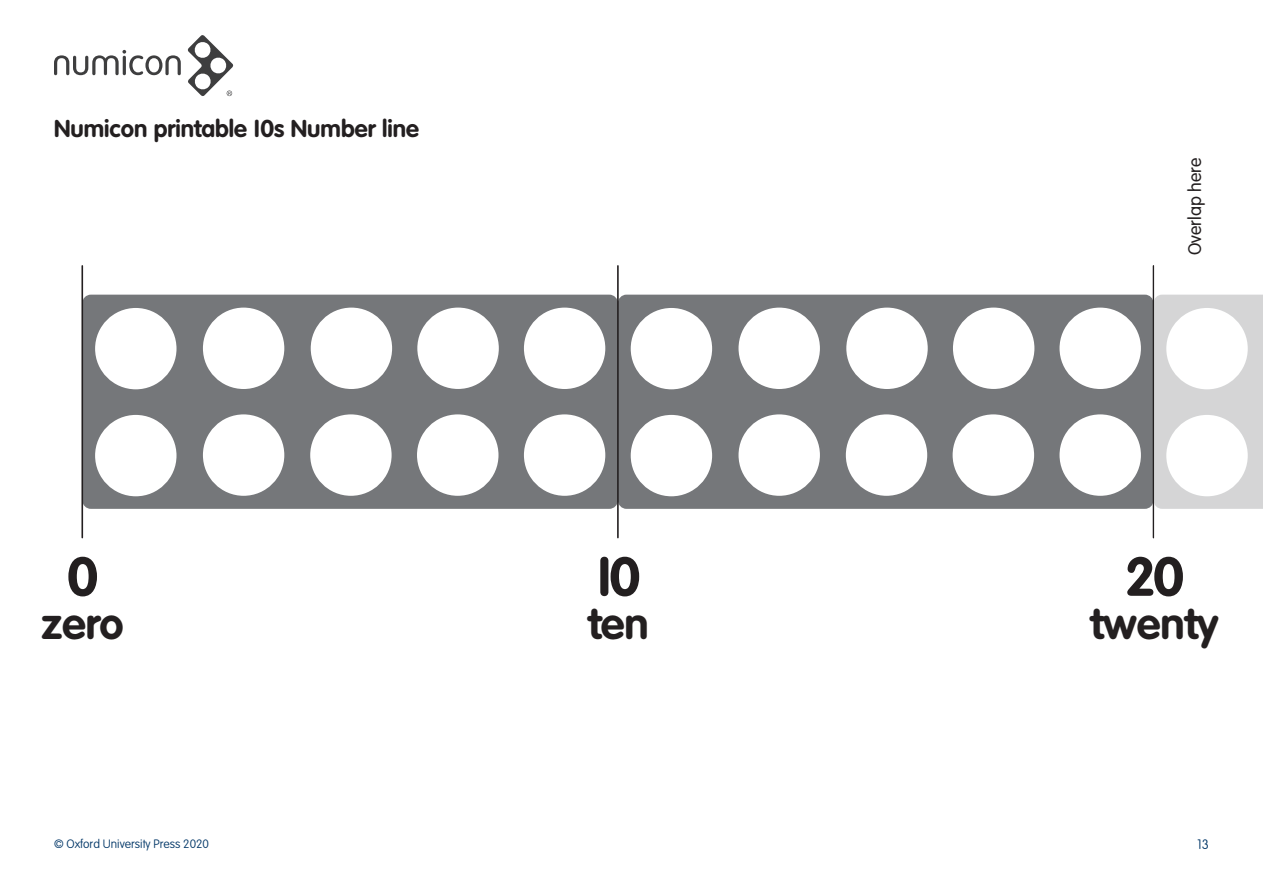
<style>
.page{position:relative;width:1263px;height:893px;background:#fff}
.page>*{position:absolute;margin:0;border:0;box-sizing:border-box;transform-origin:0 0}
.t1{font:700 54px "VAG Rounded Inf";color:#231f20}
.t2{font:700 43.5px "VAG Rounded Inf";color:#231f20}
.NUM_PCM_title{font:700 24px "VAG Rounded Inf";color:#231f20}
.t3{font:300 18px "VAG Rounded Inf";color:#231f20}
.t4{font:100 13.5px "VAG Rounded Std";color:#003667}
.t5{font:100 12px "VAG Rounded Std";color:#003667}
</style>
<div class="page">
<svg style="left:83px;top:295px;width:534px;height:214px;fill:#75777a"></svg>
<svg style="left:619px;top:295px;width:534px;height:214px;fill:#75777a"></svg>
<hr style="left:81px;top:266px;width:2px;height:272px;background:#231f20">
<hr style="left:617px;top:266px;width:2px;height:272px;background:#231f20">
<hr style="left:1153px;top:266px;width:1px;height:272px;background:#231f20">
<hr style="left:1262px;top:266px;width:1px;height:272px;background:#231f20">
<svg style="left:1154px;top:266px;width:109px;height:271px"></svg>
<svg style="left:54px;top:50px;width:127px;height:25px"></svg>
<svg style="left:187px;top:35px;width:46px;height:61px"></svg>
<p class="NUM_PCM_title" style="left:54px;top:114px;width:367px">Numicon printable 10s Number line</p>
<p class="t1" style="left:67px;top:545px;width:32px">0</p>
<p class="t2" style="left:42px;top:598px;width:84px">zero</p>
<p class="t1" style="left:597px;top:545px;width:45px">10</p>
<p class="t2" style="left:588px;top:598px;width:62px">ten</p>
<p class="t3" style="left:1184px;top:255px;width:99px;rotate:-90deg">Overlap here</p>
<p class="t1" style="left:1125px;top:545px;width:61px">20</p>
<p class="t2" style="left:1090px;top:598px;width:130px">twenty</p>
<p class="t5" style="left:54px;top:837px;width:157px">© Oxford University Press 2020</p>
<p class="t4" style="left:1197px;top:837px;width:13px">13</p>
</div>
